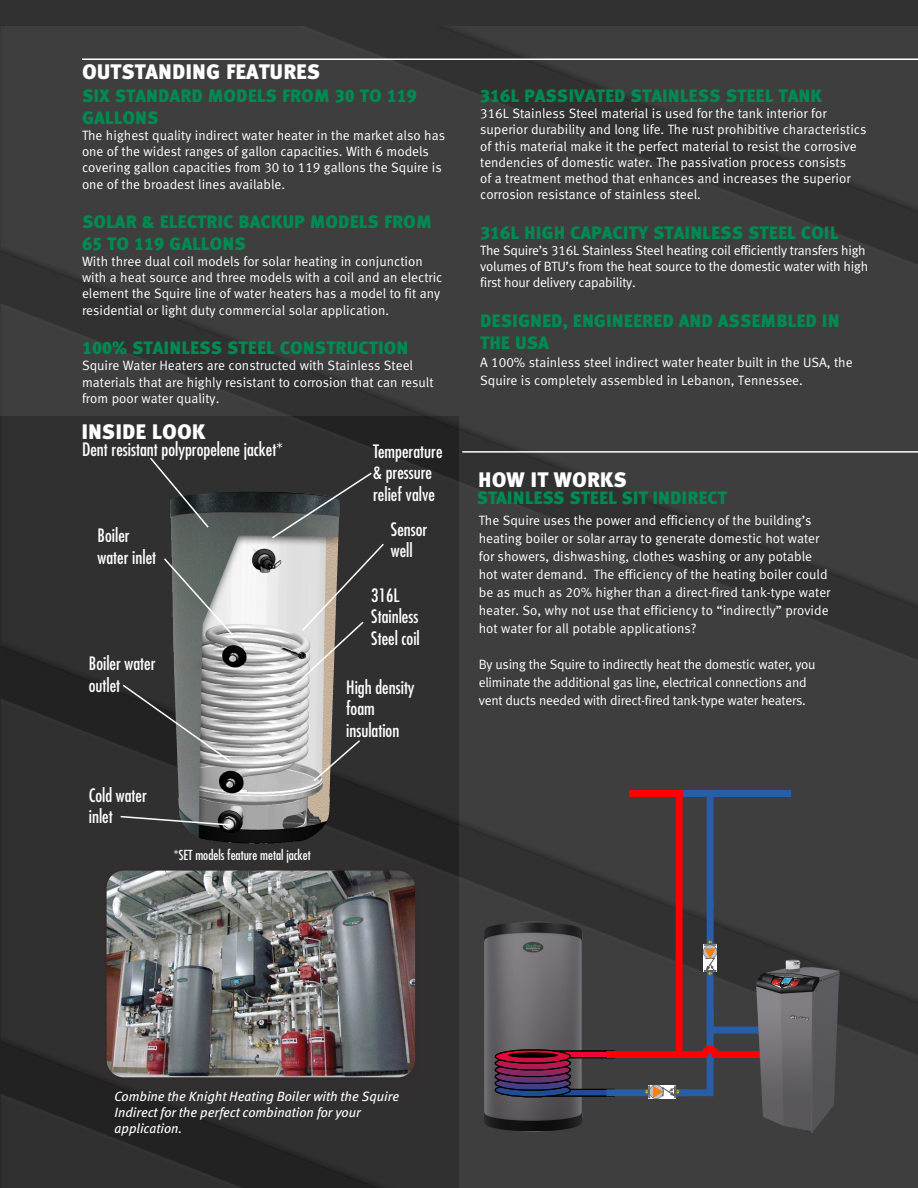
<style>
.page{position:relative;width:918px;height:1188px;background:#323131}
.page>*{position:absolute;margin:0;border:0;box-sizing:border-box;transform-origin:0 0}
.t1{font:21px "Meta Black LF Caps";color:#fff}
.t2{font:18px/21.6px "Meta Black LF Caps";color:#008a52}
.t3{font:condensed 18px/21.6px "Futura";color:#fff}
.t4{font:13.5px/16.2px "Meta Normal LF";color:#fff}
.t5{font:13.5px/16.2px "Meta Normal LF";letter-spacing:-.02em;color:#fff}
.t6{font:italic 13.5px/16.2px "Meta Book LF";color:#fff}
.t7{font:condensed 13.5px "Futura";color:#fff}
</style>
<div class="page">
<img style="left:0;top:26px;width:917px;height:1162px">
<img style="left:467px;top:912px;width:131px;height:231px">
<svg style="left:495px;top:1050px;width:120px;height:47px"></svg>
<div style="left:679px;top:790px;width:109px;height:7px;background:#285ea6"></div>
<div style="left:633px;top:790px;width:46px;height:7px;background:#f00"></div>
<div style="left:610px;top:1089px;width:74px;height:7px;background:#285ea6"></div>
<svg style="left:644px;top:787px;width:135px;height:313px"></svg>
<div style="left:610px;top:1051px;width:69px;height:7px;background:#f00"></div>
<img style="left:751px;top:958px;width:93px;height:175px">
<img style="left:167px;top:492px;width:102px;height:343px">
<svg style="left:162px;top:557px;width:72px;height:80px;background:#7f8481"></svg>
<img style="left:917px;top:26px;width:1px;height:1162px">
<svg style="left:121px;top:683px;width:111px;height:80px"></svg>
<svg style="left:119px;top:815px;width:113px;height:12px"></svg>
<svg style="left:312px;top:739px;width:50px;height:44px"></svg>
<svg style="left:148px;top:456px;width:62px;height:73px"></svg>
<svg style="left:270px;top:471px;width:115px;height:219px"></svg>
<hr style="left:462px;top:451px;width:456px;height:2px;background:#fff">
<hr style="left:82px;top:58px;width:836px;height:2px;background:#fff">
<p class="t1" style="left:82px;top:59px;width:240px">OUTSTANDING FEATURES</p>
<p class="t2" style="left:82px;top:85px;width:336px">SIX STANDARD MODELS FROM 30 TO 119<br>GALLONS</p>
<p class="t4" style="left:82px;top:127px;width:365px">The highest quality indirect water heater in the market also has one of the widest ranges of gallon capacities. With 6 models covering gallon capacities from 30 to 119 gallons the Squire is one of the broadest lines available.</p>
<p class="t2" style="left:82px;top:211px;width:351px">SOLAR &amp; ELECTRIC BACKUP MODELS FROM<br>65 TO 119 GALLONS</p>
<p class="t4" style="left:82px;top:253px;width:362px">With three dual coil models for solar heating in conjunction with a heat source and three models with a coil and an electric element the Squire line of water heaters has a model to fit any residential or light duty commercial solar application.</p>
<p class="t2" style="left:82px;top:337px;width:328px">100% STAINLESS STEEL CONSTRUCTION</p>
<p class="t4" style="left:82px;top:358px;width:353px">Squire Water Heaters are constructed with Stainless Steel materials that are highly resistant to corrosion that can result from poor water quality.</p>
<p class="t1" style="left:81px;top:419px;width:126px">INSIDE LOOK</p>
<p class="t3" style="left:82px;top:439px;width:202px">Dent resistant polypropelene jacket*</p>
<p class="t3" style="left:373px;top:440px;width:71px">Temperature &amp; pressure relief valve</p>
<p class="t3" style="left:391px;top:518px;width:38px">Sensor</p>
<p class="t3" style="left:391px;top:540px;width:23px">well</p>
<p class="t3" style="left:371px;top:584px;width:50px">316L<br>Stainless<br>Steel coil</p>
<p class="t3" style="left:346px;top:676px;width:70px">High density foam insulation</p>
<p class="t3" style="left:98px;top:525px;width:34px">Boiler</p>
<p class="t3" style="left:98px;top:546px;width:60px">water inlet</p>
<p class="t3" style="left:89px;top:653px;width:68px">Boiler water outlet</p>
<p class="t3" style="left:89px;top:784px;width:60px">Cold water inlet</p>
<p class="t7" style="left:174px;top:847px;width:138px">*SET models feature metal jacket</p>
<p class="t2" style="left:480px;top:85px;width:343px">316L PASSIVATED STAINLESS STEEL TANK</p>
<p class="t4" style="left:480px;top:105px;width:388px">316L Stainless Steel material is used for the tank interior for superior durability and long life. The rust prohibitive characteristics of this material make it the perfect material to resist the corrosive tendencies of domestic water. The passivation process consists<br>of a treatment method that enhances and increases the superior corrosion resistance of stainless steel.</p>
<p class="t2" style="left:480px;top:222px;width:360px">316L HIGH CAPACITY STAINLESS STEEL COIL</p>
<p class="t5" style="left:480px;top:242px;width:390px">The Squire’s 316L Stainless Steel heating coil efficiently transfers high volumes of BTU’s from the heat source to the domestic water with high first hour delivery capability.</p>
<p class="t2" style="left:480px;top:310px;width:361px">DESIGNED, ENGINEERED AND ASSEMBLED IN<br>THE USA</p>
<p class="t4" style="left:480px;top:353px;width:374px;line-height:18px">A 100% stainless steel indirect water heater built in the USA, the<br>Squire is completely assembled in Lebanon, Tennessee.</p>
<p class="t1" style="left:478px;top:467px;width:150px">HOW IT WORKS</p>
<p class="t2" style="left:477px;top:487px;width:252px">STAINLESS STEEL SIT INDIRECT</p>
<p class="t4" style="left:479px;top:511px;width:353px;line-height:18px">The Squire uses the power and efficiency of the building’s heating boiler or solar array to generate domestic hot water for showers, dishwashing, clothes washing or any potable hot water demand. The efficiency of the heating boiler could be as much as 20% higher than a direct-fired tank-type water heater. So, why not use that efficiency to “indirectly” provide hot water for all potable applications?</p>
<p class="t5" style="left:479px;top:655px;width:338px;line-height:18px">By using the Squire to indirectly heat the domestic water, you eliminate the additional gas line, electrical connections and vent ducts needed with direct-fired tank-type water heaters.</p>
<p class="t6" style="left:115px;top:1088px;width:286px">Combine the Knight Heating Boiler with the Squire<br>Indirect for the perfect combination for your application.</p>
</div>
